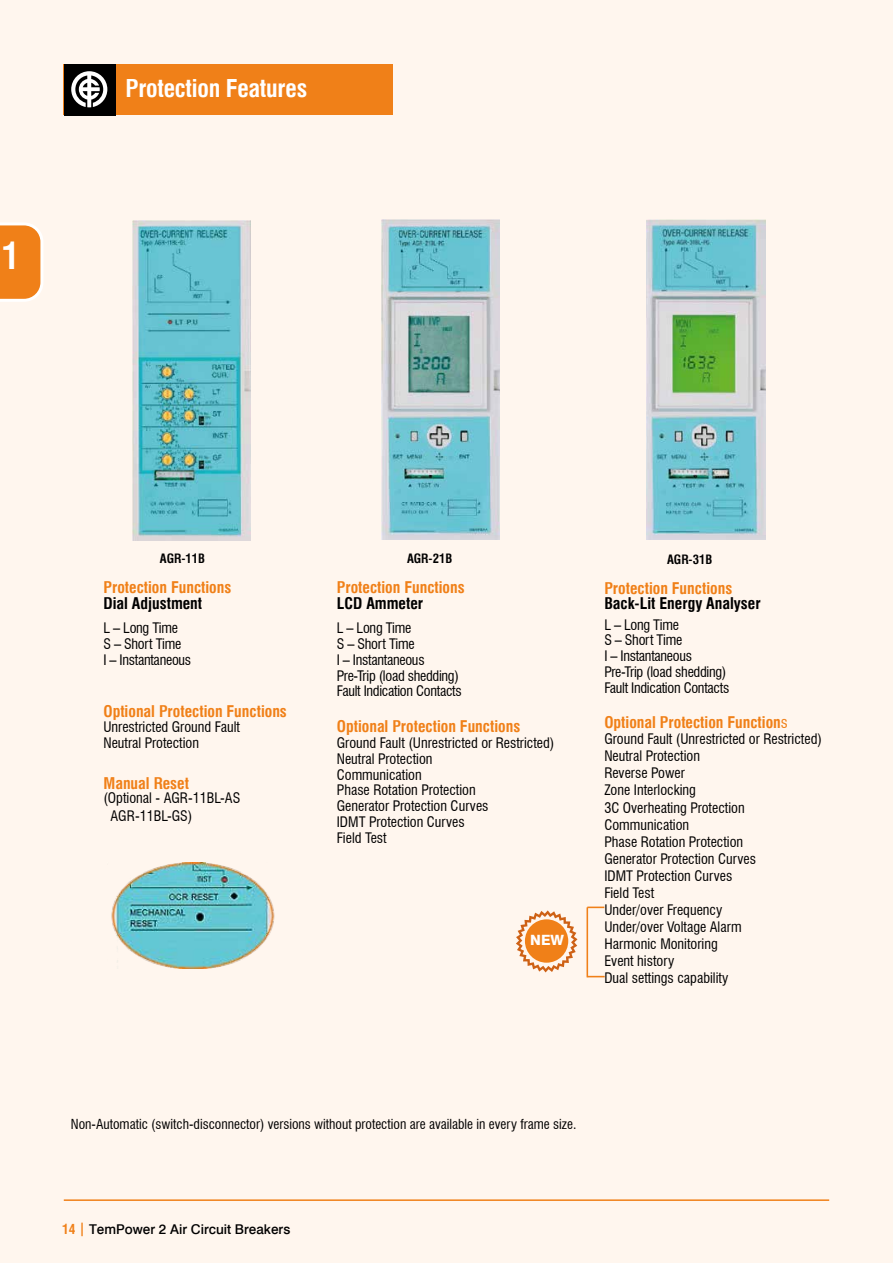
<style>
.page{position:relative;width:893px;height:1263px;background:#fff6ee}
.page>*{position:absolute;margin:0;border:0;box-sizing:border-box;transform-origin:0 0}
.t1{font:700 condensed 36px "Swiss 721 BT";color:#fff}
.t2{font:700 condensed 24px "Swiss 721 BT";letter-spacing:-.01em;color:#fff}
.t3{font:700 condensed 15.75px "Swiss 721 BT";color:#f08018}
.t4{font:700 condensed 15.75px "Swiss 721 BT";color:#000}
.t5{font:condensed 14.1px/17.1px "Swiss 721 BT";color:#000}
.t6{font:condensed 14.1px/15.8px "Swiss 721 BT";letter-spacing:-.02em;color:#000}
.t7{font:800 14.1px "Swiss 721 BT";color:#fff}
.t8{font:condensed 13.5px "Swiss 721 BT";color:#000}
.t9{font:500 13.5px "Swiss 721 BT";color:#000}
.t10{font:700 condensed 12.6px "Swiss 721 BT";color:#000}
.s1{font-weight:400}
.s2{font-weight:700;font-stretch:condensed;color:#f08018}
</style>
<div class="page">
<div style="left:64px;top:64px;width:329px;height:51px;background:#f08018"></div>
<div style="left:64px;top:64px;width:51px;height:51px;background:#000"></div>
<svg style="left:71px;top:71px;width:36px;height:36px"></svg>
<hr style="left:64px;top:1199px;width:765px;height:2px;background:#f08018">
<img style="left:132px;top:220px;width:118px;height:321px">
<img style="left:381px;top:219px;width:119px;height:320px">
<img style="left:647px;top:219px;width:118px;height:320px">
<img style="left:111px;top:863px;width:164px;height:105px">
<svg style="left:587px;top:906px;width:17px;height:2px"></svg>
<svg style="left:588px;top:976px;width:17px;height:1px"></svg>
<hr style="left:586px;top:907px;width:2px;height:70px;background:#f08018">
<svg style="left:516px;top:910px;width:61px;height:62px"></svg>
<div style="left:525px;top:919px;width:43px;height:44px;background:#f08018;border-radius:50%"></div>
<svg style="left:0;top:223px;width:43px;height:79px;background:#f2943c"></svg>
<h1 class="t1" style="left:2px;top:234px;width:19px">1</h1>
<h2 class="t2" style="left:126px;top:74px;width:183px">Protection Features</h2>
<p class="t10" style="left:160px;top:551px;width:47px">AGR-11B</p>
<p class="t3" style="left:103px;top:578px;width:129px">Protection Functions</p>
<p class="t4" style="left:103px;top:593px;width:100px">Dial Adjustment</p>
<p class="t6" style="left:103px;top:620px;width:89px">L – Long Time<br>S – Short Time<br>I – Instantaneous</p>
<p class="t3" style="left:103px;top:701px;width:185px">Optional Protection Functions</p>
<p class="t5" style="left:103px;top:719px;width:138px;line-height:15.8px">Unrestricted Ground Fault<br>Neutral Protection</p>
<p class="t3" style="left:103px;top:773px;width:87px">Manual Reset</p>
<p class="t5" style="left:111px;top:788px;width:131px;line-height:18.6px;text-indent:-7px">(Optional - AGR-11BL-AS<br>AGR-11BL-GS)</p>
<p class="t10" style="left:407px;top:551px;width:47px">AGR-21B</p>
<p class="t3" style="left:337px;top:578px;width:129px">Protection Functions</p>
<p class="t4" style="left:337px;top:593px;width:88px">LCD Ammeter</p>
<p class="t6" style="left:337px;top:620px;width:126px">L – Long Time<br>S – Short Time<br>I – Instantaneous<br>Pre-Trip (load shedding)<br>Fault Indication Contacts</p>
<p class="t3" style="left:337px;top:717px;width:185px">Optional Protection Functions</p>
<p class="t5" style="left:337px;top:735px;width:219px;line-height:15.8px">Ground Fault (Unrestricted or Restricted)<br>Neutral Protection<br>Communication<br>Phase Rotation Protection<br>Generator Protection Curves<br>IDMT Protection Curves<br>Field Test</p>
<p class="t7" style="left:530px;top:932px;width:35px">NEW</p>
<p class="t10" style="left:667px;top:551px;width:47px">AGR-31B</p>
<p class="t3" style="left:604px;top:578px;width:129px">Protection Functions</p>
<p class="t4" style="left:604px;top:594px;width:158px">Back-Lit Energy Analyser</p>
<p class="t6" style="left:604px;top:616px;width:126px">L – Long Time<br>S – Short Time<br>I – Instantaneous<br>Pre-Trip (load shedding)<br>Fault Indication Contacts</p>
<p class="t3" style="left:604px;top:713px;width:185px">Optional Protection Function<span class="s1">s</span></p>
<p class="t5" style="left:604px;top:730px;width:219px">Ground Fault (Unrestricted or Restricted)<br>Neutral Protection<br>Reverse Power<br>Zone Interlocking<br>3C Overheating Protection<br>Communication<br>Phase Rotation Protection<br>Generator Protection Curves<br>IDMT Protection Curves<br>Field Test<br>Under/over Frequency<br>Under/over Voltage Alarm<br>Harmonic Monitoring<br>Event history<br>Dual settings capability</p>
<p class="t8" style="left:71px;top:1116px;width:507px">Non-Automatic (switch-disconnector) versions without protection are available in every frame size.</p>
<p class="t9" style="left:62px;top:1221px;width:230px"><span class="s2">14 |</span> TemPower 2 Air Circuit Breakers</p>
</div>
